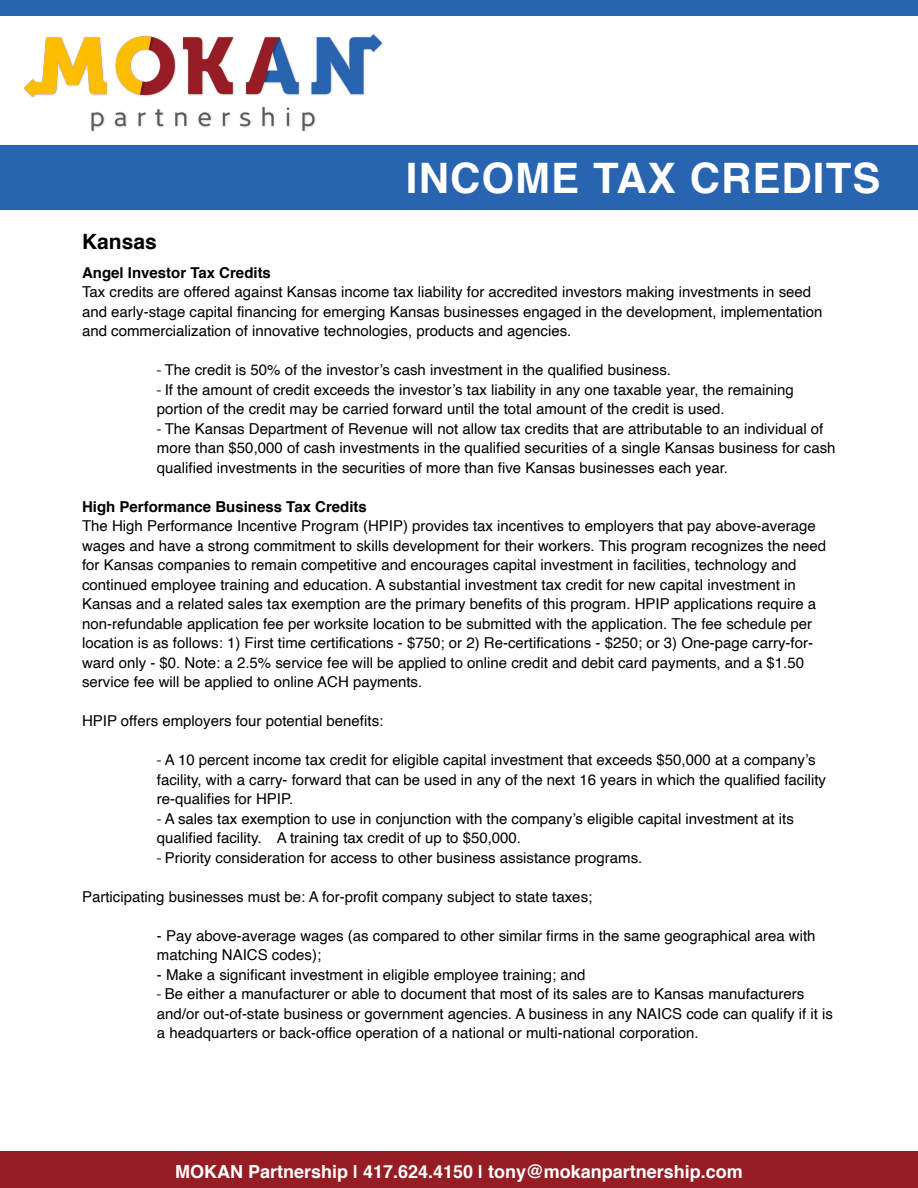
<style>
.page{position:relative;width:918px;height:1188px;background:#fff}
.page>*{position:absolute;margin:0;border:0;box-sizing:border-box;transform-origin:0 0}
.t1{font:700 42px "Helvetica";letter-spacing:.025em;color:#fff}
.t2{font:700 21px "Helvetica";color:#000}
.t3{font:700 18px "Helvetica";color:#fff}
.t4{font:15px/19.5px "Helvetica";color:#000}
.t5{font:700 15px "Helvetica";color:#000}
.s1{font-family:"Myriad Pro"}
</style>
<div class="page">
<div style="left:0;top:1152px;width:918px;height:36px;background:#961d24"></div>
<div style="left:0;top:145px;width:918px;height:64px;background:#2964b0"></div>
<img style="left:24px;top:34px;width:359px;height:98px">
<div style="left:0;top:0;width:918px;height:16px;background:#2964b0"></div>
<h1 class="t1" style="left:406px;top:144px;width:476px">INCOME TAX CREDITS</h1>
<h2 class="t2" style="left:82px;top:225px;width:76px">Kansas</h2>
<p class="t5" style="left:82px;top:261px;width:190px">Angel Investor Tax Credits</p>
<p class="t4" style="left:82px;top:283px;width:742px">Tax credits are offered against Kansas income tax liability for accredited investors making investments in seed and early-stage capital financing for emerging Kansas businesses engaged in the development, implementation and commercialization of innovative technologies, products and agencies.</p>
<p class="t4" style="left:157px;top:361px;width:516px"><span class="s1">-</span> The credit is 50% of the investor’s cash investment in the qualified business.</p>
<p class="t4" style="left:157px;top:380px;width:638px"><span class="s1">-</span> If the amount of credit exceeds the investor’s tax liability in any one taxable year, the remaining portion of the credit may be carried forward until the total amount of the credit is used.</p>
<p class="t4" style="left:157px;top:419px;width:680px"><span class="s1">-</span> The Kansas Department of Revenue will not allow tax credits that are attributable to an individual of more than $50,000 of cash investments in the qualified securities of a single Kansas business for cash qualified investments in the securities of more than five Kansas businesses each year.</p>
<p class="t5" style="left:82px;top:495px;width:286px">High Performance Business Tax Credits</p>
<p class="t4" style="left:82px;top:517px;width:746px">The High Performance Incentive Program (HPIP) provides tax incentives to employers that pay above-average wages and have a strong commitment to skills development for their workers. This program recognizes the need for Kansas companies to remain competitive and encourages capital investment in facilities, technology and continued employee training and education. A substantial investment tax credit for new capital investment in Kansas and a related sales tax exemption are the primary benefits of this program. HPIP applications require a non-refundable application fee per worksite location to be submitted with the application. The fee schedule per location is as follows: 1) First time certifications - $750; or 2) Re-certifications - $250; or 3) One-page carry-for&shy;ward only - $0. Note: a 2.5% service fee will be applied to online credit and debit card payments, and a $1.50 service fee will be applied to online ACH payments.</p>
<p class="t4" style="left:82px;top:712px;width:303px">HPIP offers employers four potential benefits:</p>
<p class="t4" style="left:157px;top:751px;width:671px"><span class="s1">-</span> A 10 percent income tax credit for eligible capital investment that exceeds $50,000 at a company’s facility, with a carry- forward that can be used in any of the next 16 years in which the qualified facility re-qualifies for HPIP.</p>
<p class="t4" style="left:157px;top:809px;width:639px"><span class="s1">-</span> A sales tax exemption to use in conjunction with the company’s eligible capital investment at its qualified facility. A training tax credit of up to $50,000.</p>
<p class="t4" style="left:157px;top:848px;width:487px"><span class="s1">-</span> Priority consideration for access to other business assistance programs.</p>
<p class="t4" style="left:82px;top:887px;width:512px">Participating businesses must be: A for-profit company subject to state taxes;</p>
<p class="t4" style="left:157px;top:926px;width:660px">- Pay above-average wages (as compared to other similar firms in the same geographical area with matching NAICS codes);</p>
<p class="t4" style="left:157px;top:965px;width:430px">- Make a significant investment in eligible employee training; and</p>
<p class="t4" style="left:157px;top:985px;width:678px"><span class="s1">-</span> Be either a manufacturer or able to document that most of its sales are to Kansas manufacturers and/or out-of-state business or government agencies. A business in any NAICS code can qualify if it is a headquarters or back-office operation of a national or multi-national corporation.</p>
<p class="t3" style="left:175px;top:1157px;width:569px">MOKAN Partnership | 417.624.4150 | tony@mokanpartnership.com</p>
</div>
